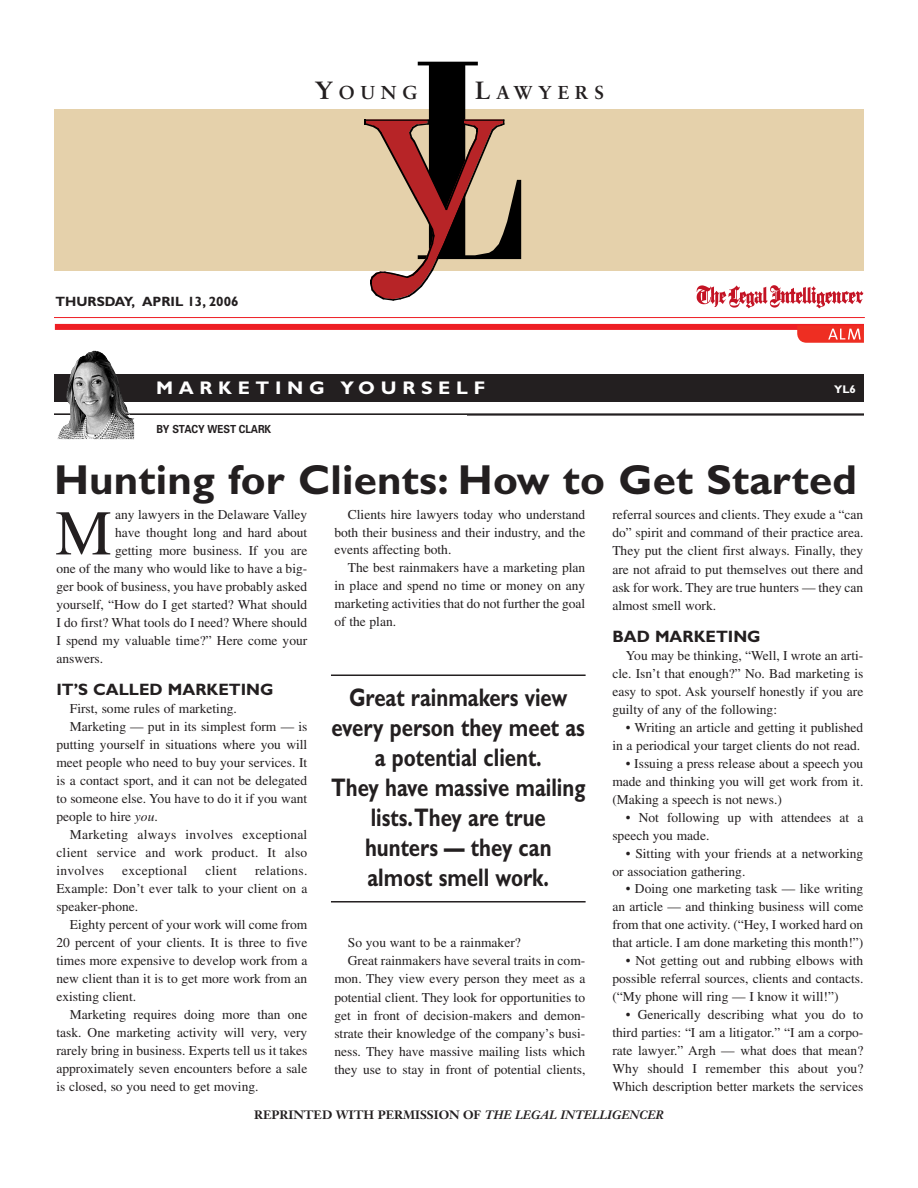
<style>
.page{position:relative;width:918px;height:1188px;background:#fff}
.page>*{position:absolute;margin:0;border:0;box-sizing:border-box;transform-origin:0 0}
.t1{font:63.6px "Times";color:#231f20}
.t2{font:700 42px "Gill Sans";letter-spacing:.005em;color:#231f20}
.t3{font:700 25.5px/30px "Gill Sans";color:#231f20;text-align:center;scale:.8 1}
.t4{font:700 18.75px "Sabon";letter-spacing:.295em;color:#231f20}
.t5{font:700 18.3px "Gill Sans";letter-spacing:.295em;color:#fff;scale:1.05 1}
.t6{font:700 16.5px "Gill Sans";color:#231f20}
.t7{font:13.5px/18px "Times";color:#231f20;text-align:justify}
.t8{font:13.5px "Times";letter-spacing:.02em;color:#231f20}
.t9{font:700 13.5px "Gill Sans";color:#231f20}
.t10{font:700 12px "Janson Text";color:#231f20}
.t11{font:700 11.1px "Univers";letter-spacing:-.01em;color:#231f20;scale:.9 1}
.t12{font:700 11.1px "Gill Sans";color:#fff;scale:1.05 1}
.s1{font-size:24.9px}
.s2{font-style:italic}
</style>
<div class="page">
<div style="left:54px;top:109px;width:810px;height:162px;background:#e5d1ab"></div>
<div style="left:55px;top:324px;width:809px;height:6px;background:#ee1e24"></div>
<hr style="left:54px;top:317px;width:811px;height:1px;background:#ee1e24">
<svg style="left:797px;top:326px;width:67px;height:17px"></svg>
<svg style="left:365px;top:62px;width:156px;height:239px"></svg>
<img style="left:696px;top:285px;width:168px;height:24px">
<div style="left:54px;top:374px;width:810px;height:27px;background:#231f20"></div>
<hr style="left:54px;top:413px;width:810px;height:3px;background:#231f20">
<svg style="left:54px;top:415px;width:412px;height:25px"></svg>
<img style="left:96px;top:351px;width:38px;height:67px">
<hr style="left:331px;top:675px;width:255px;height:1px;background:#231f20">
<hr style="left:331px;top:901px;width:255px;height:2px;background:#231f20">
<h3 class="t4" style="left:315px;top:84px;width:104px"><span class="s1">Y</span>OUNG</h3>
<h3 class="t4" style="left:475px;top:84px;width:130px"><span class="s1">L</span>AWYERS</h3>
<p class="t9" style="left:56px;top:296px;width:185px">THURSDAY, APRIL 13, 2006</p>
<h3 class="t5" style="left:156px;top:381px;width:315px">MARKETING YOURSELF</h3>
<p class="t12" style="left:834px;top:385px;width:22px">YL6</p>
<p class="t11" style="left:156px;top:425px;width:129px">BY STACY WEST CLARK</p>
<h2 class="t2" style="left:54px;top:465px;width:804px">Hunting for Clients: How to Get Started</h2>
<p class="t7" style="left:612px;top:506px;width:253px">referral sources and clients. They exude a “can do” spirit and command of their practice area.<br>They put the client first always. Finally, they are not afraid to put themselves out there and ask for work. They are true hunters — they can almost smell work.</p>
<p class="t6" style="left:612px;top:630px;width:150px">BAD MARKETING</p>
<p class="t7" style="left:612px;top:647px;width:252px;text-indent:14px">You may be thinking, “Well, I wrote an arti&shy;cle. Isn’t that enough?” No. Bad marketing is easy to spot. Ask yourself honestly if you are guilty of any of the following:</p>
<p class="t7" style="left:612px;top:719px;width:252px;text-align:right">• Writing an article and getting it published in a periodical your target clients do not read.</p>
<p class="t7" style="left:612px;top:755px;width:252px;text-indent:14px">• Issuing a press release about a speech you made and thinking you will get work from it. (Making a speech is not news.)</p>
<p class="t7" style="left:612px;top:809px;width:252px;text-indent:14px">• Not following up with attendees at a speech you made.</p>
<p class="t7" style="left:612px;top:845px;width:252px;text-indent:14px">• Sitting with your friends at a networking or association gathering.</p>
<p class="t7" style="left:612px;top:881px;width:253px;text-indent:14px">• Doing one marketing task — like writing an article — and thinking business will come from that one activity. (“Hey, I worked hard on that article. I am done marketing this month!”)</p>
<p class="t7" style="left:612px;top:953px;width:253px;text-indent:14px">• Not getting out and rubbing elbows with possible referral sources, clients and contacts. (“My phone will ring — I know it will!”)</p>
<p class="t7" style="left:612px;top:1007px;width:253px;text-indent:14px">• Generically describing what you do to third parties: “I am a litigator.” “I am a corpo&shy;rate lawyer.” Argh — what does that mean?<br>Why should I remember this about you?<br>Which description better markets the services</p>
<p class="t10" style="left:254px;top:1110px;width:411px">REPRINTED WITH PERMISSION OF <span class="s2">THE LEGAL INTELLIGENCER</span></p>
<p class="t7" style="left:334px;top:507px;width:252px;text-indent:14px">Clients hire lawyers today who understand both their business and their industry, and the events affecting both.</p>
<p class="t7" style="left:334px;top:560px;width:253px;text-indent:14px">The best rainmakers have a marketing plan in place and spend no time or money on any marketing activities that do not further the goal of the plan.</p>
<h1 class="t1" style="left:55px;top:510px;width:58px">M</h1>
<p class="t7" style="left:115px;top:506px;width:194px">any lawyers in the Delaware Valley</p>
<p class="t7" style="left:115px;top:525px;width:194px">have thought long and hard about</p>
<p class="t7" style="left:115px;top:543px;width:194px">getting more business. If you are</p>
<p class="t7" style="left:56px;top:561px;width:252px">one of the many who would like to have a big-</p>
<p class="t7" style="left:56px;top:579px;width:252px">ger book of business, you have probably asked</p>
<p class="t7" style="left:56px;top:597px;width:252px">yourself, “How do I get started? What should</p>
<p class="t7" style="left:56px;top:615px;width:252px">I do first? What tools do I need? Where should</p>
<p class="t7" style="left:56px;top:633px;width:252px">I spend my valuable time?” Here come your</p>
<p class="t7" style="left:56px;top:651px;width:48px">answers.</p>
<p class="t6" style="left:56px;top:683px;width:219px">IT’S CALLED MARKETING</p>
<p class="t7" style="left:70px;top:700px;width:169px">First, some rules of marketing.</p>
<p class="t7" style="left:70px;top:718px;width:239px">Marketing — put in its simplest form — is</p>
<p class="t7" style="left:56px;top:736px;width:252px">putting yourself in situations where you will</p>
<p class="t7" style="left:56px;top:754px;width:252px">meet people who need to buy your services. It</p>
<p class="t7" style="left:56px;top:772px;width:252px">is a contact sport, and it can not be delegated</p>
<p class="t7" style="left:56px;top:791px;width:252px">to someone else. You have to do it if you want</p>
<p class="t7" style="left:56px;top:809px;width:103px">people to hire <span class="s2">you</span>.</p>
<p class="t8" style="left:70px;top:829px;width:239px">Marketing always involves exceptional</p>
<p class="t8" style="left:56px;top:847px;width:252px">client service and work product. It also</p>
<p class="t8" style="left:56px;top:865px;width:49px">involves</p>
<p class="t8" style="left:122px;top:865px;width:66px">exceptional</p>
<p class="t7" style="left:205px;top:863px;width:33px">client</p>
<h3 class="t3" style="left:331px;top:685px;width:319px">Great rainmakers view every person they meet as a potential client.<br>They have massive mailing lists.They are true hunters — they can almost smell work.</h3>
<p class="t7" style="left:56px;top:863px;width:253px;text-indent:199px">relations.<br>Example: Don’t ever talk to your client on a speaker-phone.</p>
<p class="t7" style="left:56px;top:917px;width:253px;text-indent:14px">Eighty percent of your work will come from 20 percent of your clients. It is three to five times more expensive to develop work from a new client than it is to get more work from an existing client.</p>
<p class="t7" style="left:56px;top:1007px;width:253px;text-indent:14px">Marketing requires doing more than one task. One marketing activity will very, very rarely bring in business. Experts tell us it takes approximately seven encounters before a sale is closed, so you need to get moving.</p>
<p class="t7" style="left:348px;top:935px;width:174px">So you want to be a rainmaker?</p>
<p class="t7" style="left:348px;top:953px;width:239px">Great rainmakers have several traits in com-</p>
<p class="t7" style="left:334px;top:971px;width:252px">mon. They view every person they meet as a</p>
<p class="t7" style="left:334px;top:989px;width:252px">potential client. They look for opportunities to</p>
<p class="t7" style="left:334px;top:1007px;width:252px">get in front of decision-makers and demon-</p>
<p class="t7" style="left:334px;top:1026px;width:252px">strate their knowledge of the company’s busi-</p>
<p class="t7" style="left:334px;top:1044px;width:252px">ness. They have massive mailing lists which</p>
<p class="t7" style="left:334px;top:1062px;width:252px">they use to stay in front of potential clients,</p>
</div>
